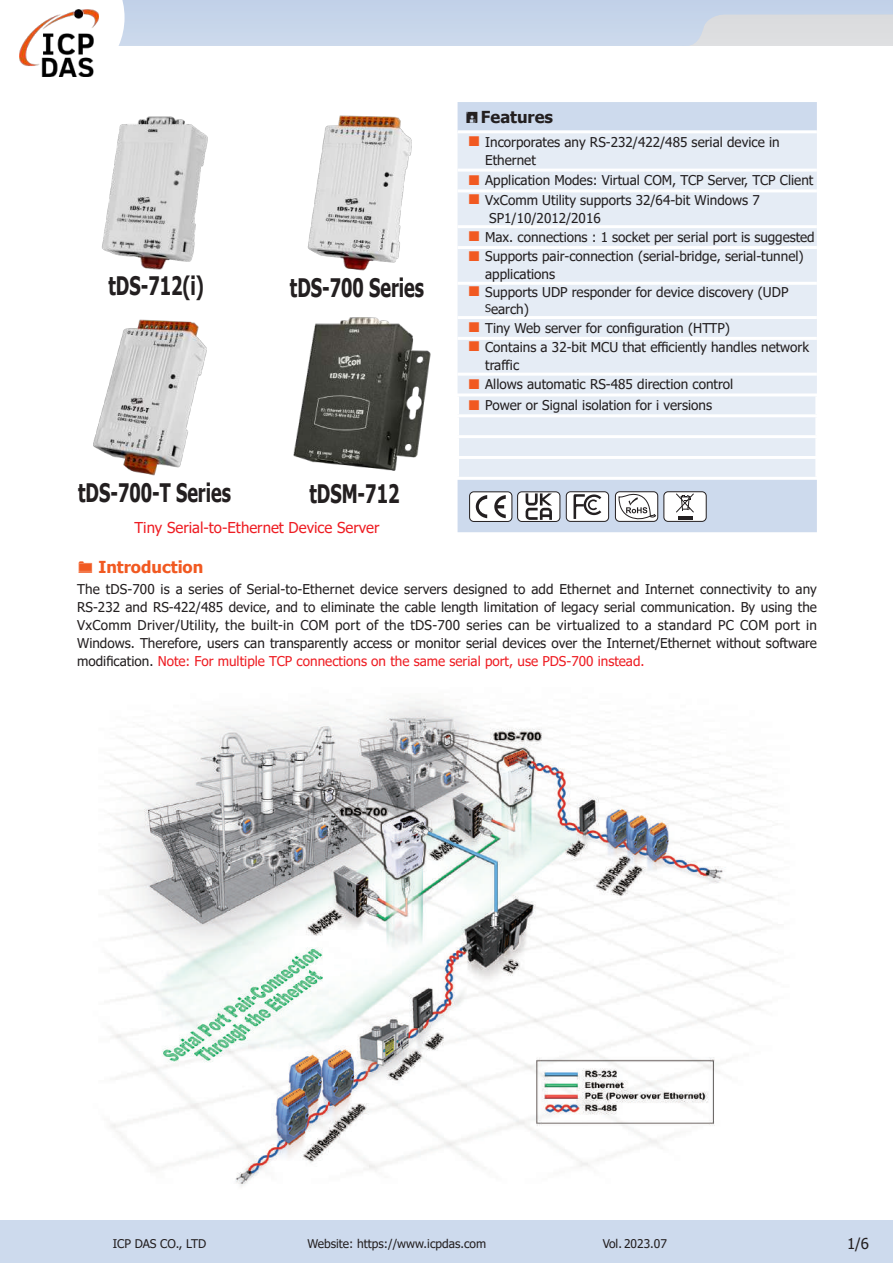
<style>
.page{position:relative;width:893px;height:1263px;background:#fff}
.page>*{position:absolute;margin:0;border:0;box-sizing:border-box;transform-origin:0 0}
.t1{font:700 25.5px "Tahoma";color:#231f20;scale:.7 1}
.t2{font:700 16.5px "Tahoma";color:#f15921}
.t3{font:700 16.5px "Tahoma";color:#231f20}
.t4{font:15px "Tahoma";color:#ee1d23}
.t5{font:15px "Tahoma";color:#231f20}
.t6{font:13.5px/19.4px "Tahoma";color:#231f20}
.t7{font:12px "Tahoma";color:#231f20}
.s1{font-size:10.5px}
.s2{color:#ee1d23}
</style>
<div class="page">
<div style="left:0;top:1220px;width:893px;height:43px;background:#cddaed"></div>
<svg style="left:41px;top:0;width:852px;height:77px"></svg>
<img style="left:19px;top:9px;width:79px;height:67px">
<div style="left:458px;top:102px;width:359px;height:430px;background:#cddaed"></div>
<div style="left:458px;top:133px;width:359px;height:344px;background:#e5ecf5"></div>
<hr style="left:458px;top:130px;width:359px;height:3px;background:#fff">
<hr style="left:458px;top:169px;width:359px;height:3px;background:#fff">
<hr style="left:458px;top:189px;width:359px;height:3px;background:#fff">
<hr style="left:458px;top:225px;width:359px;height:3px;background:#fff">
<hr style="left:458px;top:246px;width:359px;height:3px;background:#fff">
<hr style="left:458px;top:282px;width:359px;height:3px;background:#fff">
<hr style="left:458px;top:316px;width:359px;height:3px;background:#fff">
<hr style="left:458px;top:337px;width:359px;height:3px;background:#fff">
<hr style="left:458px;top:373px;width:359px;height:3px;background:#fff">
<hr style="left:456px;top:393px;width:362px;height:3px;background:#fff">
<hr style="left:456px;top:396px;width:3px;height:18px;background:#fff">
<hr style="left:815px;top:396px;width:3px;height:18px;background:#fff">
<hr style="left:456px;top:414px;width:362px;height:3px;background:#fff">
<hr style="left:456px;top:417px;width:3px;height:18px;background:#fff">
<hr style="left:815px;top:417px;width:3px;height:18px;background:#fff">
<hr style="left:456px;top:435px;width:362px;height:3px;background:#fff">
<hr style="left:456px;top:438px;width:3px;height:18px;background:#fff">
<hr style="left:815px;top:438px;width:3px;height:18px;background:#fff">
<hr style="left:456px;top:456px;width:362px;height:3px;background:#fff">
<hr style="left:456px;top:459px;width:3px;height:18px;background:#fff">
<hr style="left:815px;top:459px;width:3px;height:18px;background:#fff">
<hr style="left:456px;top:477px;width:362px;height:3px;background:#fff">
<img style="left:102px;top:116px;width:106px;height:154px">
<img style="left:307px;top:115px;width:105px;height:156px">
<img style="left:293px;top:317px;width:138px;height:154px">
<img style="left:108px;top:701px;width:665px;height:485px">
<img style="left:93px;top:319px;width:114px;height:157px">
<div style="left:470px;top:492px;width:42px;height:29px;background:#fff;border-radius:4px"></div>
<div style="left:469px;top:492px;width:43px;height:30px;border:1px solid #231f20;border-radius:4px"></div>
<div style="left:518px;top:492px;width:42px;height:29px;background:#fff;border-radius:4px"></div>
<div style="left:517px;top:492px;width:43px;height:30px;border:1px solid #231f20;border-radius:4px"></div>
<svg style="left:476px;top:495px;width:11px;height:23px"></svg>
<svg style="left:494px;top:495px;width:12px;height:23px"></svg>
<div style="left:566px;top:492px;width:43px;height:29px;background:#fff;border-radius:4px"></div>
<div style="left:566px;top:492px;width:43px;height:30px;border:1px solid #231f20;border-radius:4px"></div>
<svg style="left:573px;top:494px;width:28px;height:25px"></svg>
<div style="left:615px;top:492px;width:43px;height:29px;background:#fff;border-radius:4px"></div>
<div style="left:615px;top:492px;width:43px;height:30px;border:1px solid #231f20;border-radius:4px"></div>
<svg style="left:619px;top:493px;width:37px;height:27px"></svg>
<div style="left:664px;top:492px;width:42px;height:29px;background:#fff;border-radius:4px"></div>
<div style="left:664px;top:492px;width:42px;height:30px;border:1px solid #231f20;border-radius:4px"></div>
<hr style="left:678px;top:516px;width:15px;height:4px;background:#231f20">
<svg style="left:676px;top:493px;width:18px;height:20px"></svg>
<svg style="left:526px;top:493px;width:26px;height:27px"></svg>
<svg style="left:467px;top:111px;width:11px;height:12px"></svg>
<svg style="left:469px;top:136px;width:10px;height:10px"></svg>
<svg style="left:469px;top:175px;width:10px;height:10px"></svg>
<svg style="left:469px;top:194px;width:10px;height:10px"></svg>
<svg style="left:469px;top:231px;width:10px;height:10px"></svg>
<svg style="left:469px;top:251px;width:10px;height:10px"></svg>
<svg style="left:469px;top:286px;width:10px;height:10px"></svg>
<svg style="left:469px;top:322px;width:10px;height:10px"></svg>
<svg style="left:469px;top:341px;width:10px;height:10px"></svg>
<svg style="left:469px;top:379px;width:10px;height:10px"></svg>
<svg style="left:469px;top:400px;width:10px;height:9px"></svg>
<h1 class="t1" style="left:108px;top:268px;width:138px">tDS-712(i)</h1>
<h1 class="t1" style="left:290px;top:270px;width:193px">tDS-700 Series</h1>
<h1 class="t1" style="left:78px;top:474px;width:220px">tDS-700-T Series</h1>
<h1 class="t1" style="left:309px;top:475px;width:130px">tDSM-712</h1>
<p class="t4" style="left:135px;top:518px;width:246px">Tiny Serial-to-Ethernet Device Server</p>
<p class="t2" style="left:98px;top:555px;width:106px">Introduction</p>
<p class="t3" style="left:481px;top:105px;width:74px">Features</p>
<p class="t6" style="left:485px;top:134px;width:296px;line-height:18px">Incorporates any RS-232/422/485 serial device in<br>Ethernet</p>
<p class="t6" style="left:485px;top:172px;width:330px">Application Modes: Virtual COM, TCP Server, TCP Client<br>VxComm Utility supports 32/64-bit Windows 7</p>
<p class="t6" style="left:485px;top:209px;width:331px;text-indent:4px">SP1/10/2012/2016<br>Max. connections : 1 socket per serial port is suggested<br>Supports pair-connection (serial-bridge, serial-tunnel)</p>
<p class="t6" style="left:485px;top:266px;width:305px;line-height:17.7px">applications<br>Supports UDP responder for device discovery (UDP</p>
<p class="t6" style="left:485px;top:300px;width:326px"><span class="s1">S</span>earch)<br>Tiny Web server for configuration (HTTP)<br>Contains a 32-bit MCU that efficiently handles network</p>
<p class="t6" style="left:485px;top:356px;width:250px">traffic<br>Allows automatic RS-485 direction control</p>
<p class="t6" style="left:485px;top:396px;width:228px">Power or Signal isolation for i versions</p>
<p class="t6" style="left:77px;top:581px;width:741px;line-height:18px;text-align:justify">The tDS-700 is a series of Serial-to-Ethernet device servers designed to add Ethernet and Internet connectivity to any RS-232 and RS-422/485 device, and to eliminate the cable length limitation of legacy serial communication. By using the VxComm Driver/Utility, the built-in COM port of the tDS-700 series can be virtualized to a standard PC COM port in Windows. Therefore, users can transparently access or monitor serial devices over the Internet/Ethernet without software modification. <span class="s2">Note: For multiple TCP connections on the same serial port, use PDS-700 instead.</span></p>
<p class="t7" style="left:113px;top:1235px;width:95px">ICP DAS CO., LTD</p>
<p class="t7" style="left:308px;top:1235px;width:180px">Website: https://www.icpdas.com</p>
<p class="t7" style="left:603px;top:1235px;width:66px">Vol. 2023.07</p>
<p class="t5" style="left:847px;top:1233px;width:24px">1/6</p>
</div>
